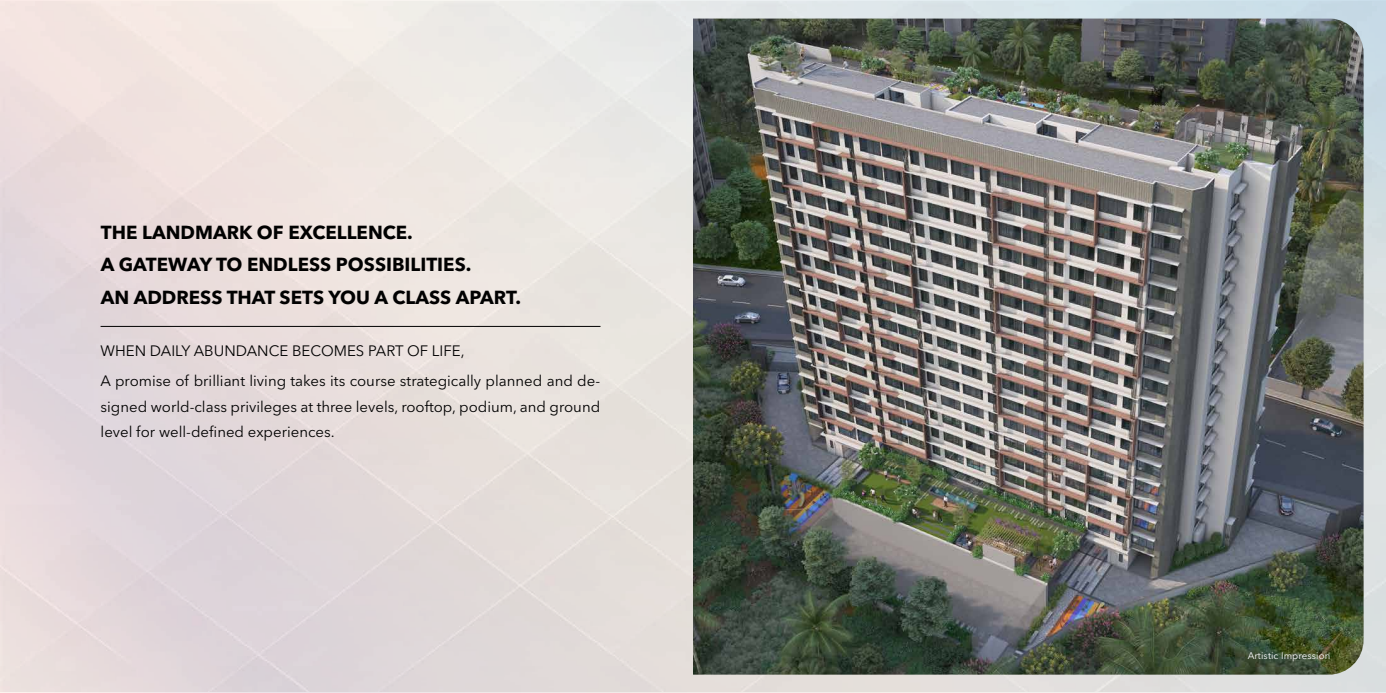
<style>
.page{position:relative;width:1386px;height:693px;background:#fff}
.page>*{position:absolute;margin:0;border:0;box-sizing:border-box;transform-origin:0 0}
.t1{font:700 18.81px/33px "Avenir Next LT Pro";color:#010101}
.t2{font:14.96px/30.6px "Avenir Next LT Pro";color:#010101}
.t3{font:9.62px "Avenir Next LT Pro";letter-spacing:.01em;color:#fff}
</style>
<div class="page">
<img style="left:693px;top:19px;width:671px;height:656px">
<hr style="left:101px;top:326px;width:500px;height:1px;background:#010101">
<p class="t1" style="left:101px;top:215px;width:422px">THE LANDMARK OF EXCELLENCE.<br>A GATEWAY TO ENDLESS POSSIBILITIES.<br>AN ADDRESS THAT SETS YOU A CLASS APART.</p>
<p class="t2" style="left:101px;top:335px;width:501px">WHEN DAILY ABUNDANCE BECOMES PART OF LIFE,<br>A promise of brilliant living takes its course strategically planned and de-</p>
<p class="t2" style="left:101px;top:394px;width:501px;line-height:25.4px">signed world-class privileges at three levels, rooftop, podium, and ground level for well-defined experiences.</p>
<p class="t3" style="left:1248px;top:650px;width:84px">Artistic Impression</p>
</div>
